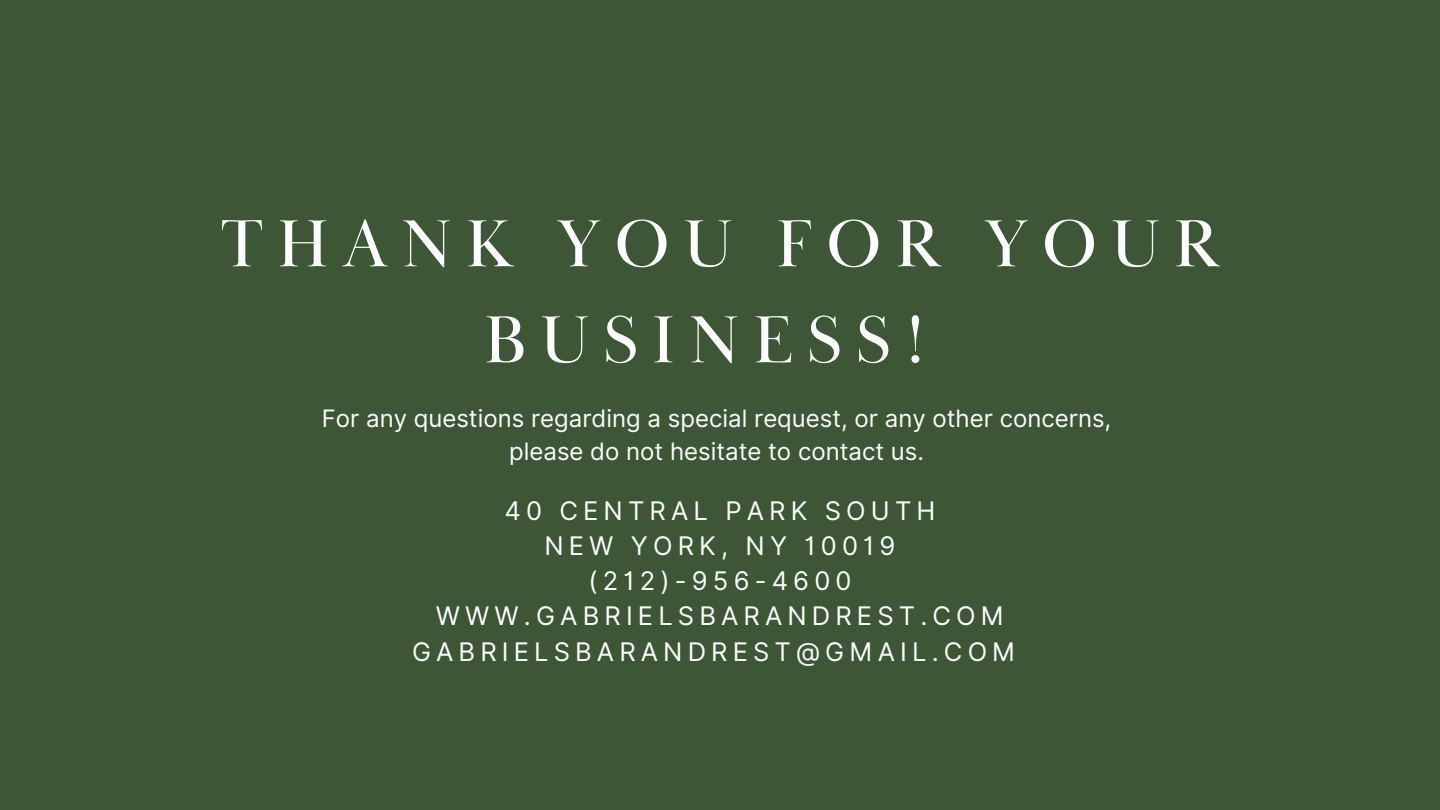
<style>
.page{position:relative;width:1440px;height:810px;background:#3d5636}
.page>*{position:absolute;margin:0;border:0;box-sizing:border-box;transform-origin:0 0}
.t1{font:68.8px/96px "Baskerville Display PT";letter-spacing:.2em;color:#fdfdfd;text-align:center}
.t2{font:25.6px/35.2px "Inter";letter-spacing:.2em;color:#fdfdfd;text-align:center}
.t3{font:24px "Inter";color:#fdfdfd}
</style>
<div class="page">
<p class="t1" style="left:221px;top:198px;width:1000px">THANK YOU FOR YOUR<br>BUSINESS!</p>
<p class="t3" style="left:322px;top:404px;width:791px">For any questions regarding a special request, or any other concerns,</p>
<p class="t3" style="left:509px;top:437px;width:416px">please do not hesitate to contact us.</p>
<p class="t2" style="left:504px;top:493px;width:433px">40 CENTRAL PARK SOUTH</p>
<p class="t2" style="left:544px;top:528px;width:353px">NEW YORK, NY 10019</p>
<p class="t2" style="left:412px;top:563px;width:605px">(212)-956-4600<br>WWW.GABRIELSBARANDREST.COM<br>GABRIELSBARANDREST@GMAIL.COM</p>
</div>
